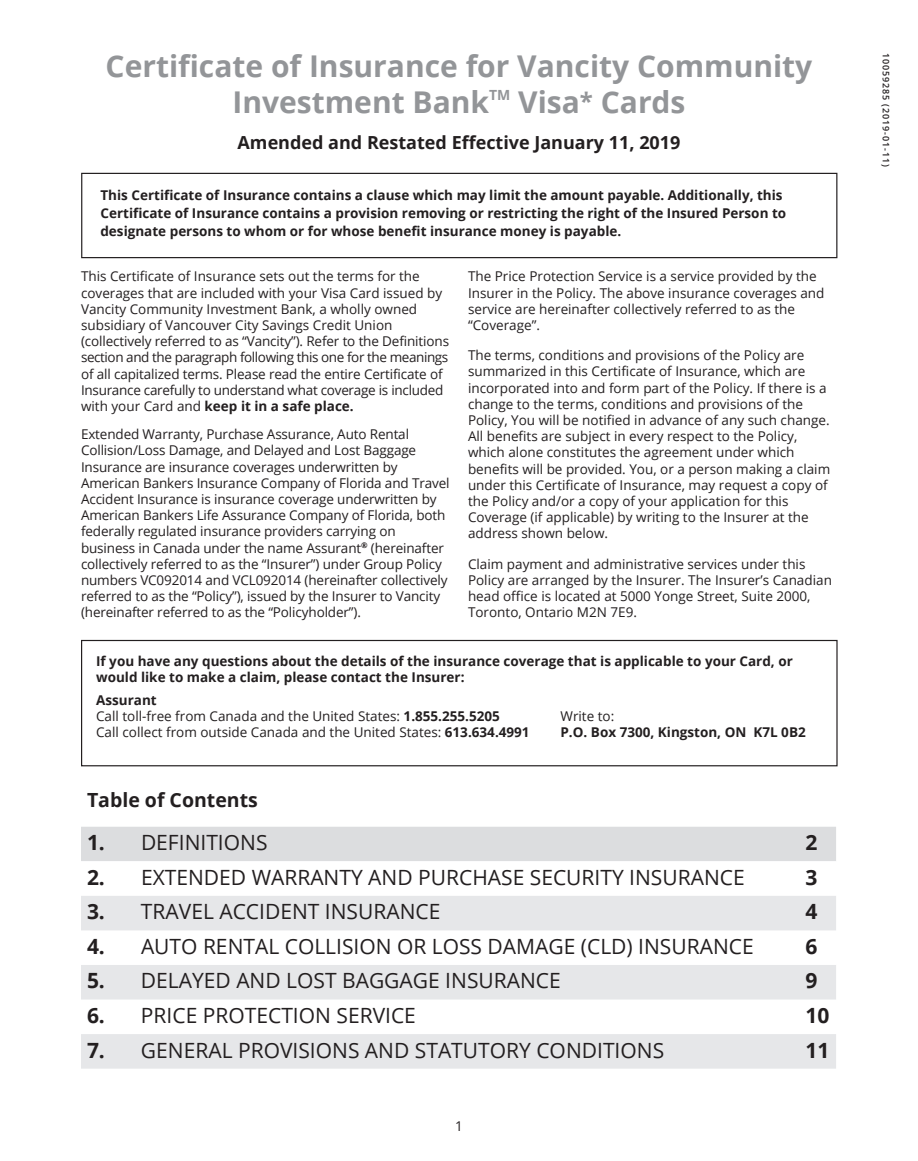
<style>
.page{position:relative;width:918px;height:1161px;background:#fff}
.page>*{position:absolute;margin:0;border:0;box-sizing:border-box;transform-origin:0 0}
.Body{font:700 30px/36px "Open Sans";color:#939598;text-align:center}
.Body-2{font:21px "Open Sans";color:#231f20}
.Body-3{font:700 21px "Open Sans";color:#231f20}
.Body-4{font:700 19.5px "Open Sans";color:#231f20}
.Body-5{font:700 18px "Open Sans";color:#231f20}
.Body-6{font:13.5px/16.2px "Open Sans";color:#231f20}
.Body-7{font:700 13.5px/16.2px "Open Sans";color:#231f20}
.Body-8{font:600 9px "Open Sans";letter-spacing:.1em;color:#231f20}
.s1{font-size:24px}
.s2{font-weight:700}
.s3{font-weight:400}
</style>
<div class="page">
<div style="left:81px;top:640px;width:757px;height:126px;border:1px solid #231f20"></div>
<div style="left:81px;top:827px;width:755px;height:34px;background:#dcdddf"></div>
<svg style="left:81px;top:896px;width:755px;height:173px;fill:#e6e7e9"></svg>
<div style="left:81px;top:173px;width:756px;height:85px;border:1px solid #231f20"></div>
<p class="Body" style="left:106px;top:47px;width:708px">Certificate of Insurance for Vancity Community<br>Investment Bank<sup>TM</sup> Visa<span class="s1">*</span> Cards</p>
<p class="Body-5" style="left:238px;top:130px;width:444px">Amended and Restated Effective January 11, 2019</p>
<p class="Body-7" style="left:100px;top:186px;width:687px;line-height:18px">This Certificate of Insurance contains a clause which may limit the amount payable. Additionally, this<br>Certificate of Insurance contains a provision removing or restricting the right of the Insured Person to designate persons to whom or for whose benefit insurance money is payable.</p>
<p class="Body-6" style="left:81px;top:268px;width:370px">This Certificate of Insurance sets out the terms for the coverages that are included with your Visa Card issued by Vancity Community Investment Bank, a wholly owned subsidiary of Vancouver City Savings Credit Union (collectively referred to as “Vancity”). Refer to the Definitions section and the paragraph following this one for the meanings of all capitalized terms. Please read the entire Certificate of Insurance carefully to understand what coverage is included with your Card and <span class="s2">keep it in a safe place.</span></p>
<p class="Body-6" style="left:81px;top:426px;width:370px">Extended Warranty, Purchase Assurance, Auto Rental Collision/Loss Damage, and Delayed and Lost Baggage Insurance are insurance coverages underwritten by American Bankers Insurance Company of Florida and Travel Accident Insurance is insurance coverage underwritten by American Bankers Life Assurance Company of Florida, both federally regulated insurance providers carrying on business in Canada under the name Assurant<sup>®</sup> (hereinafter collectively referred to as the “Insurer”) under Group Policy numbers VC092014 and VCL092014 (hereinafter collectively referred to as the “Policy”), issued by the Insurer to Vancity (hereinafter referred to as the “Policyholder”).</p>
<p class="Body-6" style="left:468px;top:268px;width:358px">The Price Protection Service is a service provided by the Insurer in the Policy. The above insurance coverages and service are hereinafter collectively referred to as the “Coverage”.</p>
<p class="Body-6" style="left:468px;top:347px;width:364px">The terms, conditions and provisions of the Policy are summarized in this Certificate of Insurance, which are incorporated into and form part of the Policy. If there is a change to the terms, conditions and provisions of the Policy, You will be notified in advance of any such change.<br>All benefits are subject in every respect to the Policy, which alone constitutes the agreement under which benefits will be provided. You, or a person making a claim under this Certificate of Insurance, may request a copy of the Policy and/or a copy of your application for this Coverage (if applicable) by writing to the Insurer at the address shown below.</p>
<p class="Body-6" style="left:468px;top:555px;width:365px">Claim payment and administrative services under this Policy are arranged by the Insurer. The Insurer’s Canadian head office is located at 5000 Yonge Street, Suite 2000, Toronto, Ontario M2N 7E9.</p>
<p class="Body-7" style="left:96px;top:653px;width:698px">If you have any questions about the details of the insurance coverage that is applicable to your Card, or would like to make a claim, please contact the Insurer:</p>
<p class="Body-7" style="left:96px;top:692px;width:62px">Assurant</p>
<p class="Body-6" style="left:96px;top:708px;width:405px">Call toll-free from Canada and the United States: <span class="s2">1.855.255.5205</span></p>
<p class="Body-6" style="left:96px;top:724px;width:435px">Call collect from outside Canada and the United States: <span class="s2">613.634.4991</span></p>
<p class="Body-7" style="left:561px;top:708px;width:247px"><span class="s3">Write to:<br></span>P.O. Box 7300, Kingston, ON K7L 0B2</p>
<p class="Body-4" style="left:87px;top:786px;width:172px">Table of Contents</p>
<p class="Body-2" style="left:87px;top:828px;width:182px"><span class="s2">1.</span> DEFINITIONS</p>
<p class="Body-3" style="left:806px;top:828px;width:13px">2</p>
<p class="Body-2" style="left:87px;top:863px;width:659px"><span class="s2">2.</span> EXTENDED WARRANTY AND PURCHASE SECURITY INSURANCE</p>
<p class="Body-3" style="left:806px;top:862px;width:13px">3</p>
<p class="Body-2" style="left:87px;top:897px;width:355px"><span class="s2">3.</span> TRAVEL ACCIDENT INSURANCE</p>
<p class="Body-3" style="left:806px;top:897px;width:13px">4</p>
<p class="Body-2" style="left:87px;top:932px;width:668px"><span class="s2">4.</span> AUTO RENTAL COLLISION OR LOSS DAMAGE (CLD) INSURANCE</p>
<p class="Body-3" style="left:806px;top:931px;width:13px">6</p>
<p class="Body-2" style="left:87px;top:966px;width:475px"><span class="s2">5.</span> DELAYED AND LOST BAGGAGE INSURANCE</p>
<p class="Body-3" style="left:806px;top:966px;width:13px">9</p>
<p class="Body-2" style="left:87px;top:1001px;width:330px"><span class="s2">6.</span> PRICE PROTECTION SERVICE</p>
<p class="Body-3" style="left:806px;top:1001px;width:25px">10</p>
<p class="Body-2" style="left:87px;top:1036px;width:579px"><span class="s2">7.</span> GENERAL PROVISIONS AND STATUTORY CONDITIONS</p>
<p class="Body-3" style="left:806px;top:1035px;width:25px">11</p>
<p class="Body-6" style="left:455px;top:1117px;width:9px">1</p>
<p class="Body-8" style="left:892px;top:52px;width:116px;rotate:90deg">10059285 (2019-01-11)</p>
</div>
